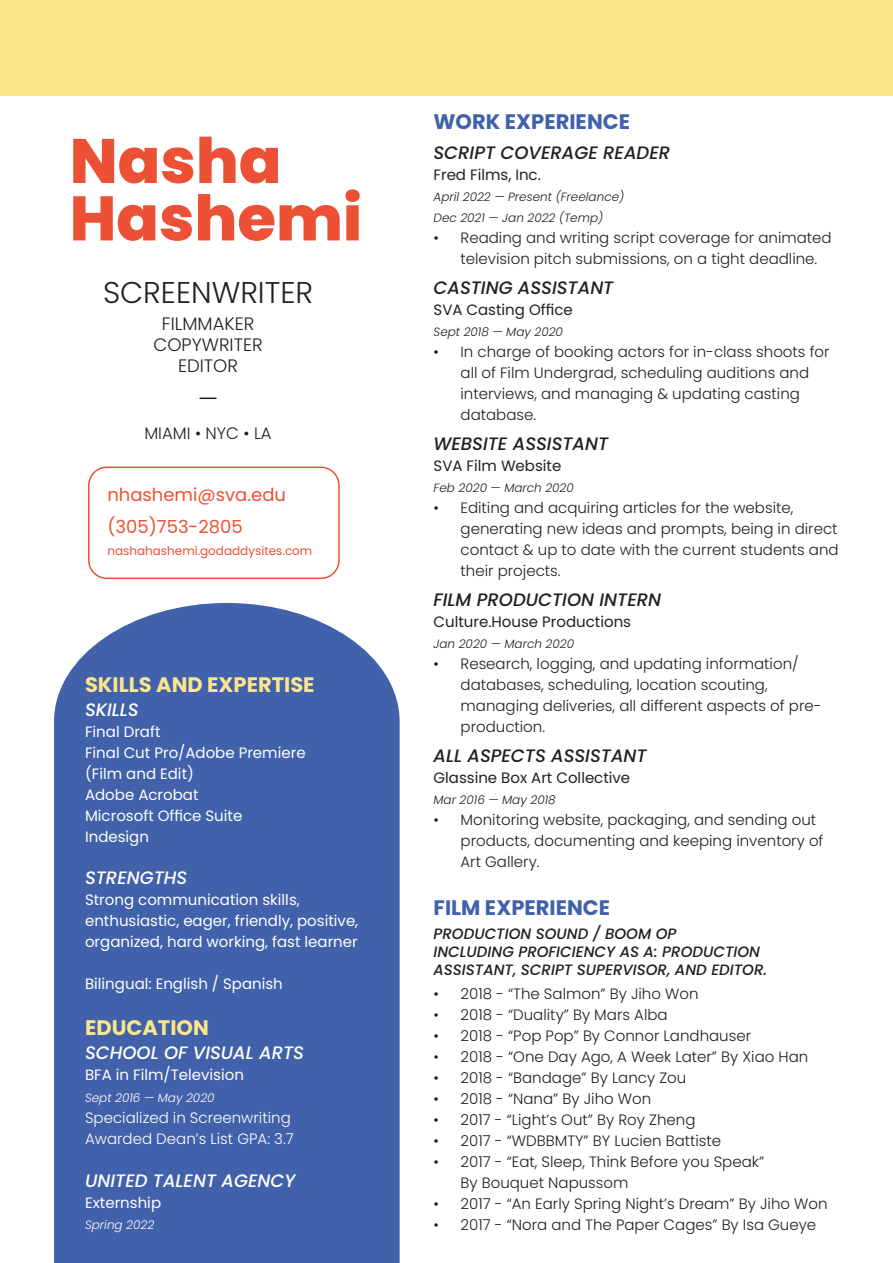
<style>
.page{position:relative;width:893px;height:1263px;background:#fff}
.page>*{position:absolute;margin:0;border:0;box-sizing:border-box;transform-origin:0 0}
.t1{font:800 62.7px "Poppins";color:#ec5135}
.t2{font:300 30px "Poppins";color:#231f20}
.t3{font:700 21px "Poppins";color:#4161aa}
.t4{font:700 21px "Poppins";color:#fbe68d}
.t5{font:italic 500 18px "Poppins";color:#231f20}
.t6{font:italic 500 18px "Poppins";color:#fff}
.t7{font:18px "Poppins";color:#ec5135}
.t8{font:300 18px "Poppins";color:#231f20}
.t9{font:300 16.5px "Poppins";color:#231f20}
.t10{font:300 15px/21px "Poppins";color:#231f20}
.t11{font:15px/21px "Poppins";color:#fff}
.t12{font:italic 500 15px "Poppins";color:#231f20}
.t13{font:15px "Poppins";color:#231f20}
.t14{font:300 15px "Poppins";color:#fff}
.t15{font:italic 300 12px "Poppins";color:#231f20}
.t16{font:12px "Poppins";color:#ec5135}
.t17{font:italic 300 12px "Poppins";color:#fff}
</style>
<div class="page">
<svg style="left:200px;top:398px;width:16px;height:1px"></svg>
<div style="left:54px;top:603px;width:346px;height:660px;background:#4161aa"></div>
<div style="left:88px;top:467px;width:252px;height:112px;border:2px solid #ec5135;border-radius:18px"></div>
<div style="left:0;top:0;width:893px;height:95px;background:#fae789"></div>
<p class="t1" style="left:70px;top:125px;width:213px">Nasha</p>
<p class="t1" style="left:70px;top:182px;width:294px">Hashemi</p>
<p class="t2" style="left:103px;top:275px;width:212px">SCREENWRITER</p>
<p class="t8" style="left:162px;top:313px;width:94px">FILMMAKER</p>
<p class="t8" style="left:153px;top:334px;width:111px">COPYWRITER</p>
<p class="t8" style="left:178px;top:355px;width:61px">EDITOR</p>
<p class="t9" style="left:144px;top:423px;width:129px">MIAMI • NYC • LA</p>
<p class="t7" style="left:107px;top:485px;width:180px">nhashemi@sva.edu</p>
<p class="t7" style="left:107px;top:516px;width:137px">(305)753-2805</p>
<p class="t16" style="left:107px;top:544px;width:206px">nashahashemi.godaddysites.com</p>
<p class="t4" style="left:85px;top:672px;width:231px">SKILLS AND EXPERTISE</p>
<p class="t6" style="left:85px;top:699px;width:55px">SKILLS</p>
<p class="t11" style="left:85px;top:721px;width:77px">Final Draft</p>
<p class="t11" style="left:85px;top:742px;width:222px">Final Cut Pro/Adobe Premiere</p>
<p class="t11" style="left:85px;top:763px;width:110px">(Film and Edit)</p>
<p class="t11" style="left:85px;top:784px;width:115px">Adobe Acrobat</p>
<p class="t11" style="left:85px;top:805px;width:159px">Microsoft Office Suite</p>
<p class="t11" style="left:85px;top:826px;width:65px">Indesign</p>
<p class="t6" style="left:85px;top:867px;width:104px">STRENGTHS</p>
<p class="t11" style="left:85px;top:889px;width:275px">Strong communication skills, enthusiastic, eager, friendly, positive, organized, hard working, fast learner</p>
<p class="t11" style="left:85px;top:973px;width:199px">Bilingual: English / Spanish</p>
<p class="t4" style="left:85px;top:1015px;width:125px">EDUCATION</p>
<p class="t6" style="left:85px;top:1042px;width:221px">SCHOOL OF VISUAL ARTS</p>
<p class="t11" style="left:85px;top:1064px;width:160px">BFA in Film/Television</p>
<p class="t17" style="left:85px;top:1090px;width:131px">Sept 2016 — May 2020</p>
<p class="t14" style="left:85px;top:1108px;width:207px">Specialized in Screenwriting</p>
<p class="t14" style="left:85px;top:1129px;width:210px">Awarded Dean’s List GPA: 3.7</p>
<p class="t6" style="left:85px;top:1170px;width:212px">UNITED TALENT AGENCY</p>
<p class="t11" style="left:85px;top:1192px;width:78px">Externship</p>
<p class="t17" style="left:85px;top:1217px;width:71px">Spring 2022</p>
<p class="t3" style="left:434px;top:109px;width:198px">WORK EXPERIENCE</p>
<p class="t5" style="left:434px;top:142px;width:238px">SCRIPT COVERAGE READER</p>
<p class="t13" style="left:434px;top:166px;width:109px">Fred Films, Inc.</p>
<p class="t15" style="left:434px;top:190px;width:192px">April 2022 — Present (Freelance)</p>
<p class="t15" style="left:434px;top:211px;width:171px">Dec 2021 — Jan 2022 (Temp)</p>
<p class="t10" style="left:460px;top:227px;width:373px;text-indent:-27px">• Reading and writing script coverage for animated television pitch submissions, on a tight deadline.</p>
<p class="t5" style="left:434px;top:277px;width:181px">CASTING ASSISTANT</p>
<p class="t13" style="left:434px;top:301px;width:141px">SVA Casting Office</p>
<p class="t15" style="left:434px;top:325px;width:131px">Sept 2018 — May 2020</p>
<p class="t10" style="left:460px;top:341px;width:371px;text-indent:-27px">• In charge of booking actors for in-class shoots for all of Film Undergrad, scheduling auditions and interviews, and managing &amp; updating casting database.</p>
<p class="t5" style="left:434px;top:433px;width:176px">WEBSITE ASSISTANT</p>
<p class="t13" style="left:434px;top:457px;width:129px">SVA Film Website</p>
<p class="t15" style="left:434px;top:481px;width:142px">Feb 2020 — March 2020</p>
<p class="t10" style="left:460px;top:497px;width:380px;text-indent:-27px">• Editing and acquiring articles for the website, generating new ideas and prompts, being in direct contact &amp; up to date with the current students and their projects.</p>
<p class="t5" style="left:434px;top:589px;width:229px">FILM PRODUCTION INTERN</p>
<p class="t13" style="left:434px;top:613px;width:199px">Culture.House Productions</p>
<p class="t15" style="left:434px;top:637px;width:142px">Jan 2020 — March 2020</p>
<p class="t10" style="left:460px;top:653px;width:363px;text-indent:-27px">• Research, logging, and updating information/ databases, scheduling, location scouting, managing deliveries, all different aspects of pre&shy;production.</p>
<p class="t5" style="left:434px;top:745px;width:215px">ALL ASPECTS ASSISTANT</p>
<p class="t13" style="left:434px;top:769px;width:198px">Glassine Box Art Collective</p>
<p class="t15" style="left:434px;top:793px;width:124px">Mar 2016 — May 2018</p>
<p class="t10" style="left:460px;top:809px;width:364px;text-indent:-27px">• Monitoring website, packaging, and sending out products, documenting and keeping inventory of<br>Art Gallery.</p>
<p class="t3" style="left:434px;top:895px;width:178px">FILM EXPERIENCE</p>
<p class="t12" style="left:434px;top:925px;width:244px">PRODUCTION SOUND / BOOM OP</p>
<p class="t12" style="left:434px;top:943px;width:328px">INCLUDING PROFICIENCY AS A: PRODUCTION</p>
<p class="t12" style="left:434px;top:961px;width:335px">ASSISTANT, SCRIPT SUPERVISOR, AND EDITOR.</p>
<p class="t10" style="left:434px;top:983px;width:267px">• 2018 - “The Salmon” By Jiho Won</p>
<p class="t10" style="left:434px;top:1004px;width:236px">• 2018 - “Duality” By Mars Alba</p>
<p class="t10" style="left:434px;top:1025px;width:319px">• 2018 - “Pop Pop” By Connor Landhauser</p>
<p class="t10" style="left:434px;top:1046px;width:376px">• 2018 - “One Day Ago, A Week Later” By Xiao Han</p>
<p class="t10" style="left:434px;top:1067px;width:254px">• 2018 - “Bandage” By Lancy Zou</p>
<p class="t10" style="left:434px;top:1088px;width:219px">• 2018 - “Nana” By Jiho Won</p>
<p class="t10" style="left:434px;top:1109px;width:263px">• 2017 - “Light’s Out” By Roy Zheng</p>
<p class="t10" style="left:434px;top:1130px;width:289px">• 2017 - “WDBBMTY” BY Lucien Battiste</p>
<p class="t10" style="left:460px;top:1151px;width:305px;text-indent:-27px">• 2017 - “Eat, Sleep, Think Before you Speak”<br>By Bouquet Napussom</p>
<p class="t10" style="left:434px;top:1193px;width:396px">• 2017 - “An Early Spring Night’s Dream” By Jiho Won</p>
<p class="t10" style="left:434px;top:1214px;width:384px">• 2017 - “Nora and The Paper Cages” By Isa Gueye</p>
</div>
